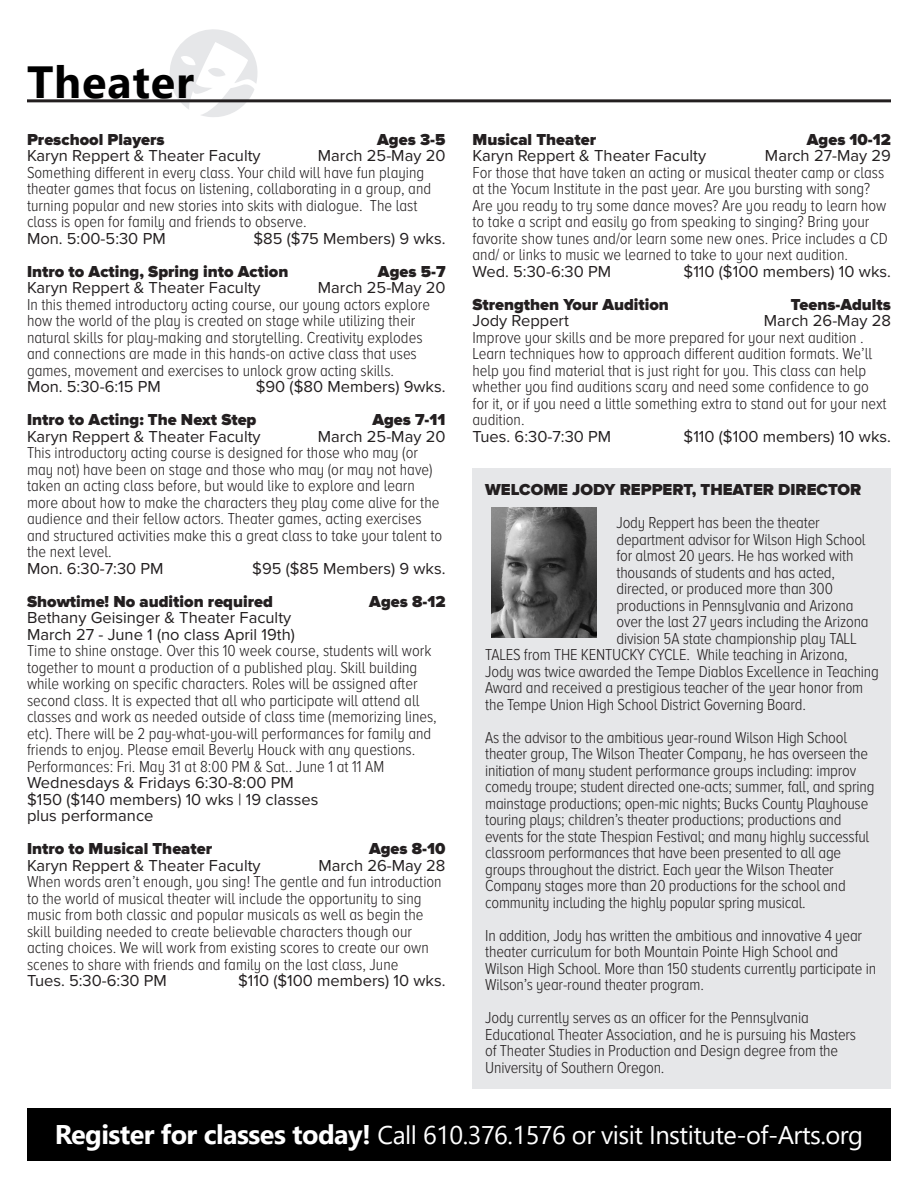
<style>
.page{position:relative;width:918px;height:1188px;background:#fff}
.page>*{position:absolute;margin:0;border:0;box-sizing:border-box;transform-origin:0 0}
.t1{font:700 45px "Segoe UI";letter-spacing:.02em;color:#000}
.t2{font:25.5px "Segoe UI";letter-spacing:-.02em;color:#fff}
.t3{font:300 16.5px/16.5px "Proxima Nova A Cond";color:#231f20}
.t4{font:16.5px/16.5px "Proxima Nova";color:#231f20}
.t5{font:900 16.5px "Proxima Nova";color:#231f20}
.s1{font-weight:700;font-size:27px}
</style>
<div class="page">
<svg style="left:168px;top:29px;width:91px;height:88px"></svg>
<hr style="left:27px;top:99px;width:864px;height:3px;background:#231f20">
<div style="left:27px;top:1108px;width:864px;height:53px;background:#000"></div>
<div style="left:472px;top:468px;width:419px;height:620px;background:#e6e7e9"></div>
<img style="left:492px;top:508px;width:104px;height:129px">
<p class="t1" style="left:27px;top:40px;width:169px">Theater</p>
<p class="t5" style="left:27px;top:130px;width:139px">Preschool Players</p>
<p class="t5" style="left:377px;top:130px;width:70px">Ages 3-5</p>
<p class="t4" style="left:27px;top:148px;width:235px">Karyn Reppert &amp; Theater Faculty</p>
<p class="t4" style="left:318px;top:148px;width:129px">March 25-May 20</p>
<p class="t3" style="left:27px;top:164px;width:406px">Something different in every class. Your child will have fun playing theater games that focus on listening, collaborating in a group, and turning popular and new stories into skits with dialogue. The last class is open for family and friends to observe.</p>
<p class="t4" style="left:27px;top:231px;width:140px">Mon. 5:00-5:30 PM</p>
<p class="t4" style="left:253px;top:231px;width:194px">$85 ($75 Members) 9 wks.</p>
<p class="t5" style="left:27px;top:262px;width:263px">Intro to Acting, Spring into Action</p>
<p class="t5" style="left:378px;top:262px;width:69px">Ages 5-7</p>
<p class="t4" style="left:27px;top:280px;width:235px">Karyn Reppert &amp; Theater Faculty</p>
<p class="t4" style="left:318px;top:280px;width:129px">March 25-May 20</p>
<p class="t3" style="left:27px;top:296px;width:405px">In this themed introductory acting course, our young actors explore how the world of the play is created on stage while utilizing their natural skills for play-making and storytelling. Creativity explodes and connections are made in this hands-on active class that uses games, movement and exercises to unlock grow acting skills.</p>
<p class="t4" style="left:27px;top:379px;width:135px">Mon. 5:30-6:15 PM</p>
<p class="t4" style="left:256px;top:379px;width:191px">$90 ($80 Members) 9wks.</p>
<p class="t5" style="left:27px;top:410px;width:231px">Intro to Acting: The Next Step</p>
<p class="t5" style="left:372px;top:410px;width:75px">Ages 7-11</p>
<p class="t4" style="left:27px;top:429px;width:235px">Karyn Reppert &amp; Theater Faculty</p>
<p class="t4" style="left:318px;top:429px;width:129px">March 25-May 20</p>
<p class="t3" style="left:27px;top:445px;width:417px">This introductory acting course is designed for those who may (or may not) have been on stage and those who may (or may not have) taken an acting class before, but would like to explore and learn more about how to make the characters they play come alive for the audience and their fellow actors. Theater games, acting exercises and structured activities make this a great class to take your talent to the next level.</p>
<p class="t4" style="left:27px;top:561px;width:138px">Mon. 6:30-7:30 PM</p>
<p class="t4" style="left:252px;top:561px;width:195px">$95 ($85 Members) 9 wks.</p>
<p class="t5" style="left:27px;top:592px;width:247px">Showtime! No audition required</p>
<p class="t5" style="left:369px;top:592px;width:78px">Ages 8-12</p>
<p class="t4" style="left:27px;top:610px;width:266px">Bethany Geisinger &amp; Theater Faculty</p>
<p class="t4" style="left:27px;top:627px;width:270px">March 27 - June 1 (no class April 19th)</p>
<p class="t3" style="left:27px;top:643px;width:411px">Time to shine onstage. Over this 10 week course, students will work together to mount a production of a published play. Skill building while working on specific characters. Roles will be assigned after second class. It is expected that all who participate will attend all classes and work as needed outside of class time (memorizing lines, etc). There will be 2 pay-what-you-will performances for family and friends to enjoy. Please email Beverly Houck with any questions.<br>Performances: Fri. May 31 at 8:00 PM &amp; Sat.. June 1 at 11 AM</p>
<p class="t4" style="left:27px;top:775px;width:268px">Wednesdays &amp; Fridays 6:30-8:00 PM</p>
<p class="t4" style="left:27px;top:792px;width:293px">$150 ($140 members) 10 wks | 19 classes plus performance</p>
<p class="t5" style="left:27px;top:839px;width:187px">Intro to Musical Theater</p>
<p class="t5" style="left:369px;top:839px;width:78px">Ages 8-10</p>
<p class="t4" style="left:27px;top:858px;width:235px">Karyn Reppert &amp; Theater Faculty</p>
<p class="t4" style="left:318px;top:858px;width:129px">March 26-May 28</p>
<p class="t3" style="left:27px;top:874px;width:416px">When words aren’t enough, you sing! The gentle and fun introduction to the world of musical theater will include the opportunity to sing music from both classic and popular musicals as well as begin the skill building needed to create believable characters though our acting choices. We will work from existing scores to create our own scenes to share with friends and family on the last class, June</p>
<p class="t4" style="left:27px;top:973px;width:142px">Tues. 5:30-6:30 PM</p>
<p class="t4" style="left:238px;top:973px;width:209px">$110 ($100 members) 10 wks.</p>
<p class="t5" style="left:472px;top:130px;width:125px">Musical Theater</p>
<p class="t5" style="left:807px;top:130px;width:86px">Ages 10-12</p>
<p class="t4" style="left:472px;top:148px;width:235px">Karyn Reppert &amp; Theater Faculty</p>
<p class="t4" style="left:765px;top:148px;width:128px">March 27-May 29</p>
<p class="t3" style="left:472px;top:164px;width:417px">For those that have taken an acting or musical theater camp or class at the Yocum Institute in the past year. Are you bursting with song?<br>Are you ready to try some dance moves? Are you ready to learn how to take a script and easily go from speaking to singing? Bring your favorite show tunes and/or learn some new ones. Price includes a CD and/ or links to music we learned to take to your next audition.</p>
<p class="t4" style="left:472px;top:264px;width:140px">Wed. 5:30-6:30 PM</p>
<p class="t4" style="left:684px;top:264px;width:209px">$110 ($100 members) 10 wks.</p>
<p class="t5" style="left:472px;top:295px;width:198px">Strengthen Your Audition</p>
<p class="t5" style="left:791px;top:295px;width:102px">Teens-Adults</p>
<p class="t4" style="left:472px;top:313px;width:98px">Jody Reppert</p>
<p class="t4" style="left:764px;top:313px;width:129px">March 26-May 28</p>
<p class="t3" style="left:472px;top:329px;width:416px">Improve your skills and be more prepared for your next audition .<br>Learn techniques how to approach different audition formats. We’ll help you find material that is just right for you. This class can help whether you find auditions scary and need some confidence to go for it, or if you need a little something extra to stand out for your next audition.</p>
<p class="t4" style="left:472px;top:429px;width:140px">Tues. 6:30-7:30 PM</p>
<p class="t4" style="left:684px;top:429px;width:209px">$110 ($100 members) 10 wks.</p>
<p class="t5" style="left:485px;top:480px;width:378px">WELCOME JODY REPPERT, THEATER DIRECTOR</p>
<p class="t3" style="left:616px;top:514px;width:205px">Jody Reppert has been the theater</p>
<p class="t3" style="left:616px;top:531px;width:251px">department advisor for Wilson High School</p>
<p class="t3" style="left:616px;top:547px;width:239px">for almost 20 years. He has worked with</p>
<p class="t3" style="left:616px;top:564px;width:220px">thousands of students and has acted,</p>
<p class="t3" style="left:616px;top:580px;width:218px">directed, or produced more than 300</p>
<p class="t3" style="left:616px;top:597px;width:239px">productions in Pennsylvania and Arizona</p>
<p class="t3" style="left:616px;top:613px;width:254px">over the last 27 years including the Arizona</p>
<p class="t3" style="left:616px;top:630px;width:242px">division 5A state championship play TALL</p>
<p class="t3" style="left:485px;top:646px;width:364px">TALES from THE KENTUCKY CYCLE. While teaching in Arizona,</p>
<p class="t3" style="left:485px;top:663px;width:395px">Jody was twice awarded the Tempe Diablos Excellence in Teaching</p>
<p class="t3" style="left:485px;top:679px;width:380px">Award and received a prestigious teacher of the year honor from</p>
<p class="t3" style="left:485px;top:696px;width:322px">the Tempe Union High School District Governing Board.</p>
<p class="t3" style="left:485px;top:729px;width:391px">As the advisor to the ambitious year-round Wilson High School theater group, The Wilson Theater Company, he has overseen the initiation of many student performance groups including: improv comedy troupe; student directed one-acts; summer, fall, and spring mainstage productions; open-mic nights; Bucks County Playhouse touring plays; children’s theater productions; productions and events for the state Thespian Festival; and many highly successful classroom performances that have been presented to all age groups throughout the district. Each year the Wilson Theater Company stages more than 20 productions for the school and community including the highly popular spring musical.</p>
<p class="t3" style="left:485px;top:927px;width:392px">In addition, Jody has written the ambitious and innovative 4 year theater curriculum for both Mountain Pointe High School and Wilson High School. More than 150 students currently participate in Wilson’s year-round theater program.</p>
<p class="t3" style="left:485px;top:1009px;width:372px">Jody currently serves as an officer for the Pennsylvania Educational Theater Association, and he is pursuing his Masters of Theater Studies in Production and Design degree from the University of Southern Oregon.</p>
<p class="t2" style="left:55px;top:1111px;width:810px"><span class="s1">Register for classes today!</span> Call 610.376.1576 or visit Institute-of-Arts.org</p>
</div>
